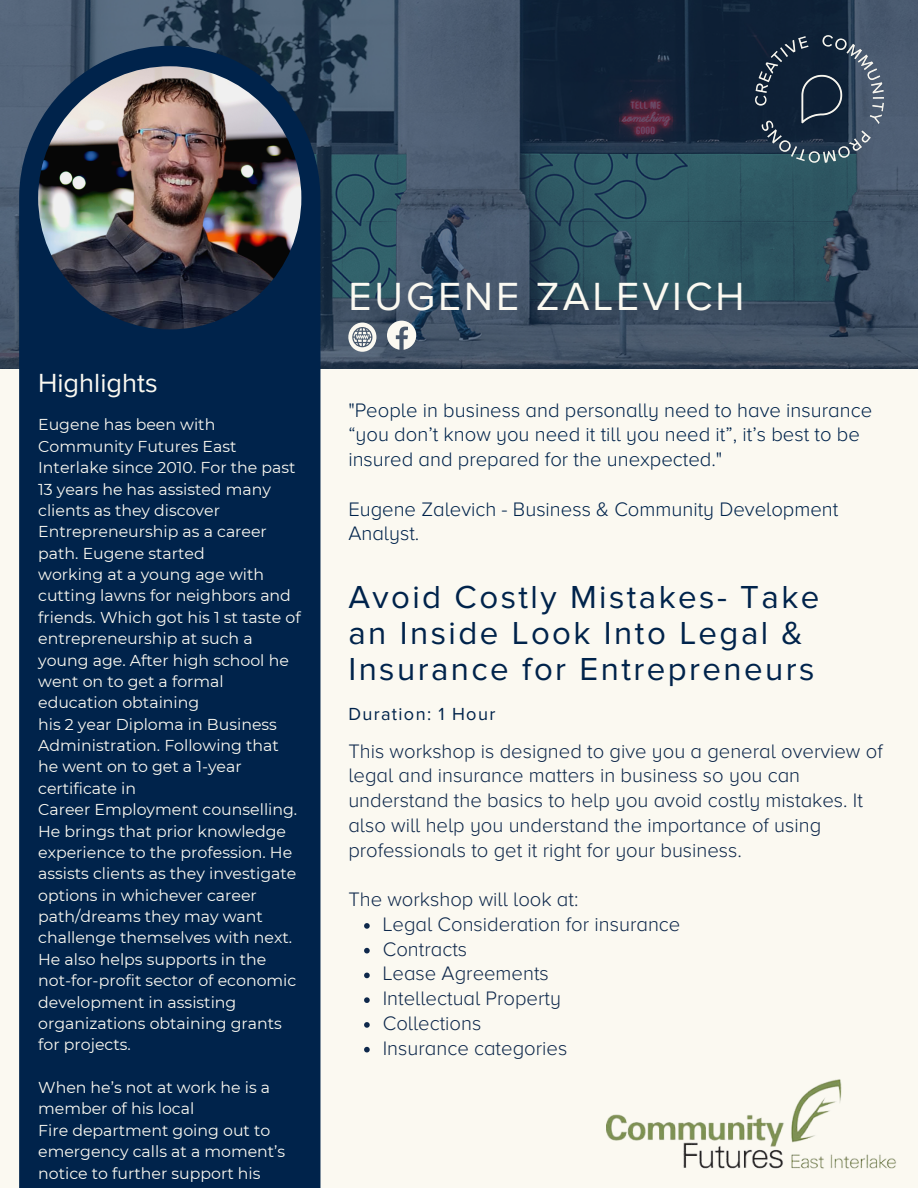
<style>
.page{position:relative;width:918px;height:1188px;background:#fbf9f1}
.page>*{position:absolute;margin:0;border:0;box-sizing:border-box;transform-origin:0 0}
.t1{font:40.8px "Proxima Nova";letter-spacing:.075em;color:#fbf9f1}
.t2{font:33px/36px "Proxima Nova";letter-spacing:.075em;color:#00234b}
.t3{font:27.15px "Proxima Nova";color:#fbf9f1}
.t4{font:300 20.25px/24.8px "Proxima Nova A";color:#0e284b}
.t5{font:300 20.25px/24.8px "Proxima Nova A";color:#00234b}
.t6{font:18.15px "Proxima Nova";letter-spacing:.075em;color:#00234b}
.t7{font:15.75px/21.3px "Montserrat";color:#fbf9f1}
</style>
<div class="page">
<img style="left:0;top:0;width:918px;height:369px">
<div style="left:19px;top:46px;width:301px;height:1142px;background:#00234b"></div>
<img style="left:720px;top:0;width:198px;height:198px">
<svg style="left:364px;top:923px;width:6px;height:6px"></svg>
<svg style="left:364px;top:948px;width:6px;height:5px"></svg>
<svg style="left:364px;top:973px;width:6px;height:5px"></svg>
<svg style="left:364px;top:997px;width:6px;height:6px"></svg>
<svg style="left:364px;top:1022px;width:6px;height:6px"></svg>
<svg style="left:364px;top:1047px;width:6px;height:5px"></svg>
<img style="left:607px;top:1079px;width:289px;height:90px">
<img style="left:38px;top:66px;width:263px;height:263px;border-radius:50%">
<svg style="left:348px;top:323px;width:28px;height:29px"></svg>
<svg style="left:387px;top:321px;width:29px;height:29px"></svg>
<h3 class="t3" style="left:38px;top:367px;width:121px">Highlights</h3>
<p class="t7" style="left:38px;top:414px;width:264px">Eugene has been with<br>Community Futures East<br>Interlake since 2010. For the past<br>13 years he has assisted many clients as they discover<br>Entrepreneurship as a career path. Eugene started<br>working at a young age with cutting lawns for neighbors and friends. Which got his 1 st taste of entrepreneurship at such a young age. After high school he went on to get a formal education obtaining<br>his 2 year Diploma in Business<br>Administration. Following that he went on to get a 1-year certificate in<br>Career Employment counselling.<br>He brings that prior knowledge experience to the profession. He assists clients as they investigate options in whichever career path/dreams they may want challenge themselves with next.<br>He also helps supports in the not-for-profit sector of economic development in assisting organizations obtaining grants for projects.</p>
<p class="t7" style="left:38px;top:1077px;width:249px">When he’s not at work he is a member of his local<br>Fire department going out to emergency calls at a moment’s notice to further support his</p>
<h1 class="t1" style="left:348px;top:273px;width:398px">EUGENE ZALEVICH</h1>
<p class="t5" style="left:348px;top:398px;width:525px">"People in business and personally need to have insurance “you don’t know you need it till you need it”, it’s best to be insured and prepared for the unexpected."</p>
<p class="t5" style="left:348px;top:497px;width:492px">Eugene Zalevich - Business &amp; Community Development<br>Analyst.</p>
<h2 class="t2" style="left:348px;top:579px;width:473px">Avoid Costly Mistakes- Take an Inside Look Into Legal &amp;<br>Insurance for Entrepreneurs</h2>
<p class="t6" style="left:348px;top:703px;width:148px">Duration: 1 Hour</p>
<p class="t4" style="left:348px;top:739px;width:536px">This workshop is designed to give you a general overview of legal and insurance matters in business so you can understand the basics to help you avoid costly mistakes. It also will help you understand the importance of using professionals to get it right for your business.</p>
<p class="t4" style="left:348px;top:888px;width:232px">The workshop will look at:</p>
<p class="t4" style="left:383px;top:912px;width:299px">Legal Consideration for insurance<br>Contracts<br>Lease Agreements<br>Intellectual Property<br>Collections<br>Insurance categories</p>
</div>
